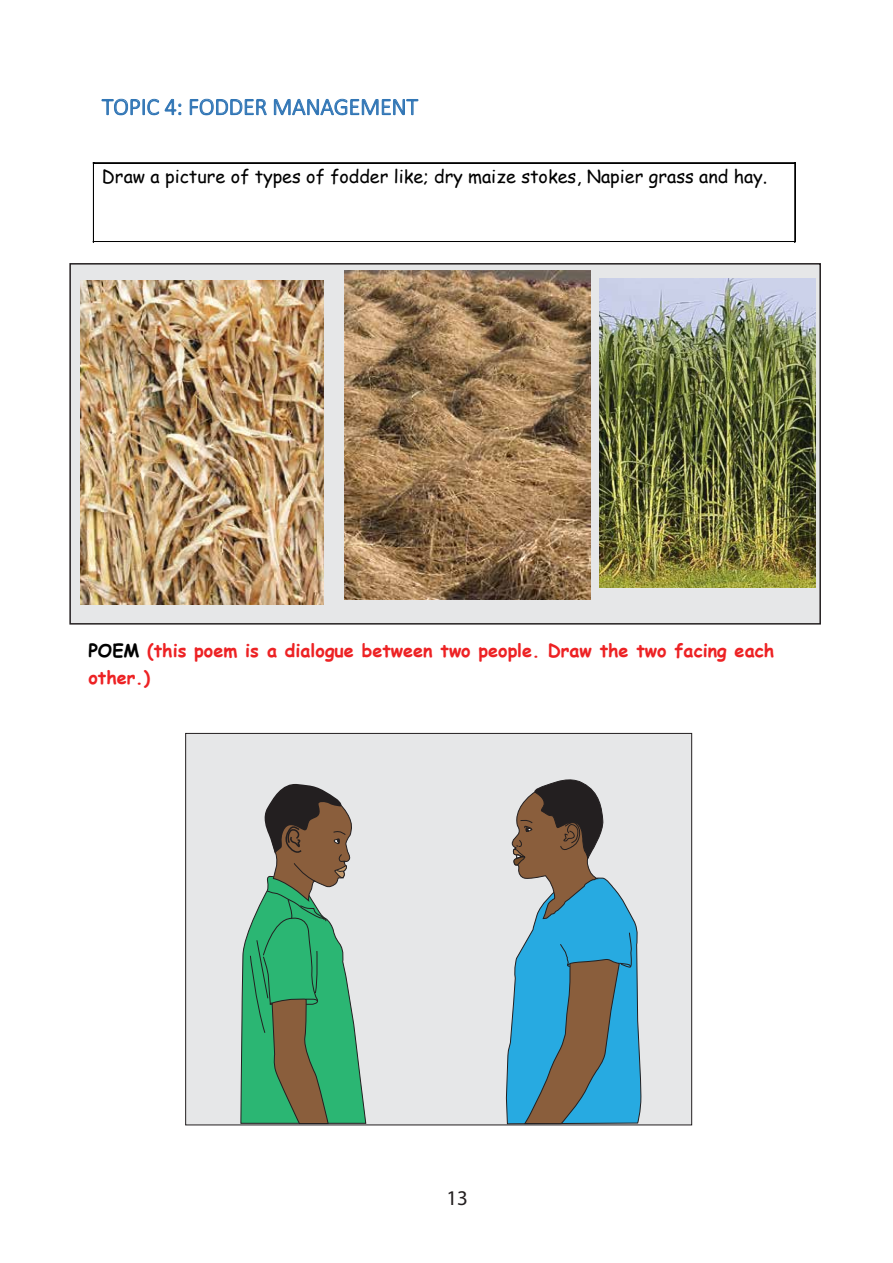
<style>
.page{position:relative;width:893px;height:1263px;background:#fff}
.page>*{position:absolute;margin:0;border:0;box-sizing:border-box;transform-origin:0 0}
.t1{font:300 24px "Calibri";letter-spacing:-.005em;color:#3075b5}
.t2{font:21px "Myriad Pro";color:#231f20}
.t3{font:700 18px/27px "Comic Sans MS";color:#ed2224}
.t4{font:18px "Comic Sans MS";color:#010101}
.s1{color:#010101}
</style>
<div class="page">
<div style="left:69px;top:263px;width:752px;height:362px;background:#e6e7e8;border:2px solid #231f20"></div>
<svg style="left:101px;top:99px;width:58px;height:17px"></svg>
<svg style="left:165px;top:98px;width:17px;height:17px"></svg>
<svg style="left:189px;top:99px;width:78px;height:17px"></svg>
<svg style="left:273px;top:98px;width:146px;height:18px"></svg>
<hr style="left:94px;top:163px;width:701px;height:1px;background:#010101">
<hr style="left:94px;top:162px;width:701px;height:1px;background:#010101">
<hr style="left:93px;top:163px;width:1px;height:78px;background:#010101">
<hr style="left:94px;top:241px;width:701px;height:1px;background:#010101">
<hr style="left:795px;top:163px;width:1px;height:78px;background:#010101">
<hr style="left:794px;top:163px;width:1px;height:78px;background:#010101">
<img style="left:344px;top:271px;width:247px;height:328px">
<img style="left:80px;top:280px;width:243px;height:324px">
<img style="left:600px;top:278px;width:215px;height:310px">
<div style="left:185px;top:733px;width:507px;height:392px;background:#e6e7e8;border:1px solid #231f20"></div>
<svg style="left:240px;top:784px;width:127px;height:340px"></svg>
<svg style="left:506px;top:779px;width:136px;height:347px"></svg>
<h1 class="t1" style="left:102px;top:92px;width:318px">TOPIC 4: FODDER MANAGEMENT</h1>
<p class="t4" style="left:102px;top:163px;width:667px">Draw a picture of types of fodder like; dry maize stokes, Napier grass and hay.</p>
<p class="t3" style="left:88px;top:636px;width:687px"><span class="s1">POEM</span> (this poem is a dialogue between two people. Draw the two facing each other.)</p>
<p class="t2" style="left:446px;top:1185px;width:23px">13</p>
</div>
